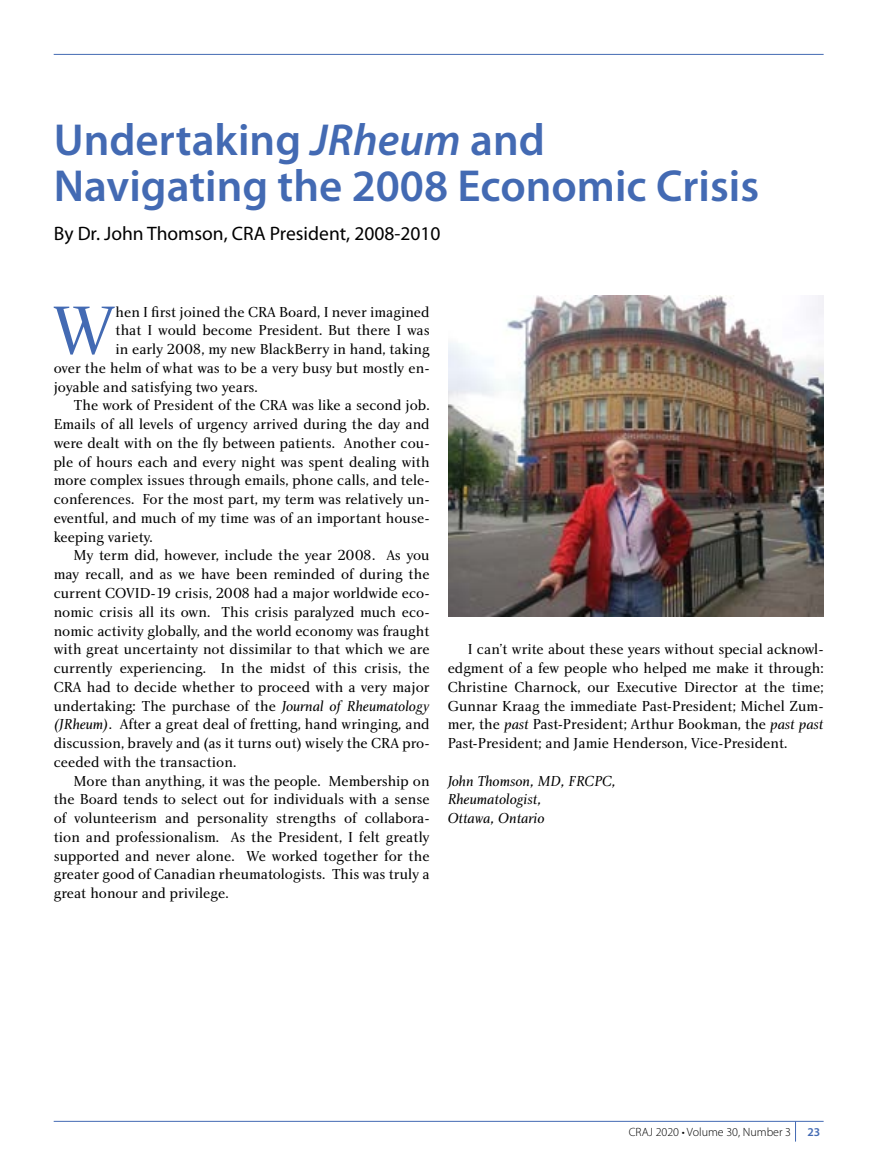
<style>
.page{position:relative;width:878px;height:1175px;background:#fff}
.page>*{position:absolute;margin:0;border:0;box-sizing:border-box;transform-origin:0 0}
.t1{font:71.25px "Charlotte Book Plain";color:#436ab3}
.t2{font:600 45px/46.5px "Myriad Pro";color:#436ab3}
.t3{font:19.5px "Myriad Pro";color:#000}
.t4{font:15px/18.8px "Charlotte Book Plain";color:#000;text-align:justify}
.t5{font:15px/18.8px "Charlotte Book Italic Plain";color:#000}
.t6{font:300 12px "Myriad Pro";color:#000}
.t7{font:600 12px "Myriad Pro";color:#436ab3}
.s1{font-style:italic}
.s2{font-family:"Charlotte Book Italic Plain"}
</style>
<div class="page">
<hr style="left:54px;top:54px;width:769px;height:1px;background:#436ab3">
<hr style="left:54px;top:1120px;width:769px;height:1px;background:#436ab3">
<svg style="left:795px;top:1121px;width:1px;height:20px"></svg>
<img style="left:448px;top:296px;width:375px;height:320px">
<h2 class="t2" style="left:54px;top:117px;width:707px">Undertaking <span class="s1">JRheum</span> and<br>Navigating the 2008 Economic Crisis</h2>
<h3 class="t3" style="left:54px;top:223px;width:388px">By Dr. John Thomson, CRA President, 2008-2010</h3>
<h1 class="t1" style="left:53px;top:288px;width:64px">W</h1>
<p class="t4" style="left:115px;top:302px;width:316px">hen I first joined the CRA Board, I never imagined</p>
<p class="t4" style="left:115px;top:321px;width:316px">that I would become President. But there I was</p>
<p class="t4" style="left:115px;top:339px;width:316px">in early 2008, my new BlackBerry in hand, taking</p>
<p class="t4" style="left:54px;top:358px;width:377px">over the helm of what was to be a very busy but mostly en-</p>
<p class="t4" style="left:54px;top:377px;width:205px">joyable and satisfying two years.</p>
<p class="t4" style="left:74px;top:396px;width:357px">The work of President of the CRA was like a second job.</p>
<p class="t4" style="left:54px;top:414px;width:377px">Emails of all levels of urgency arrived during the day and</p>
<p class="t4" style="left:54px;top:433px;width:377px">were dealt with on the fly between patients. Another cou-</p>
<p class="t4" style="left:54px;top:452px;width:377px">ple of hours each and every night was spent dealing with</p>
<p class="t4" style="left:54px;top:471px;width:377px">more complex issues through emails, phone calls, and tele-</p>
<p class="t4" style="left:54px;top:489px;width:377px">conferences. For the most part, my term was relatively un-</p>
<p class="t4" style="left:54px;top:508px;width:377px">eventful, and much of my time was of an important house-</p>
<p class="t4" style="left:54px;top:527px;width:100px">keeping variety.</p>
<p class="t4" style="left:74px;top:546px;width:357px">My term did, however, include the year 2008. As you</p>
<p class="t4" style="left:54px;top:564px;width:377px">may recall, and as we have been reminded of during the</p>
<p class="t4" style="left:54px;top:583px;width:377px">current COVID-19 crisis, 2008 had a major worldwide eco-</p>
<p class="t4" style="left:54px;top:602px;width:377px">nomic crisis all its own. This crisis paralyzed much eco-</p>
<p class="t4" style="left:54px;top:621px;width:377px">nomic activity globally, and the world economy was fraught</p>
<p class="t4" style="left:54px;top:639px;width:377px">with great uncertainty not dissimilar to that which we are</p>
<p class="t4" style="left:54px;top:658px;width:377px">currently experiencing. In the midst of this crisis, the</p>
<p class="t4" style="left:54px;top:677px;width:377px">CRA had to decide whether to proceed with a very major</p>
<p class="t4" style="left:54px;top:696px;width:377px">undertaking: The purchase of the <span class="s2">Journal of Rheumatology</span></p>
<p class="t4" style="left:54px;top:714px;width:377px"><span class="s2">(JRheum)</span>. After a great deal of fretting, hand wringing, and</p>
<p class="t4" style="left:54px;top:733px;width:377px">discussion, bravely and (as it turns out) wisely the CRA pro-</p>
<p class="t4" style="left:54px;top:752px;width:184px">ceeded with the transaction.</p>
<p class="t4" style="left:74px;top:771px;width:357px">More than anything, it was the people. Membership on</p>
<p class="t4" style="left:54px;top:789px;width:377px">the Board tends to select out for individuals with a sense</p>
<p class="t4" style="left:54px;top:808px;width:377px">of volunteerism and personality strengths of collabora-</p>
<p class="t4" style="left:54px;top:827px;width:377px">tion and professionalism. As the President, I felt greatly</p>
<p class="t4" style="left:54px;top:846px;width:377px">supported and never alone. We worked together for the</p>
<p class="t4" style="left:54px;top:864px;width:377px">greater good of Canadian rheumatologists. This was truly a</p>
<p class="t4" style="left:54px;top:883px;width:176px">great honour and privilege.</p>
<p class="t4" style="left:447px;top:639px;width:377px;text-indent:20px">I can’t write about these years without special acknowl&shy;edgment of a few people who helped me make it through:<br>Christine Charnock, our Executive Director at the time; Gunnar Kraag the immediate Past-President; Michel Zum&shy;mer, the <span class="s2">past</span> Past-President; Arthur Bookman, the <span class="s2">past past </span>Past-President; and Jamie Henderson, Vice-President.</p>
<p class="t5" style="left:447px;top:771px;width:170px">John Thomson, MD, FRCPC,<br>Rheumatologist,<br>Ottawa, Ontario</p>
<p class="t6" style="left:628px;top:1125px;width:164px">CRAJ 2020 • Volume 30, Number 3</p>
<p class="t7" style="left:807px;top:1125px;width:14px">23</p>
</div>
